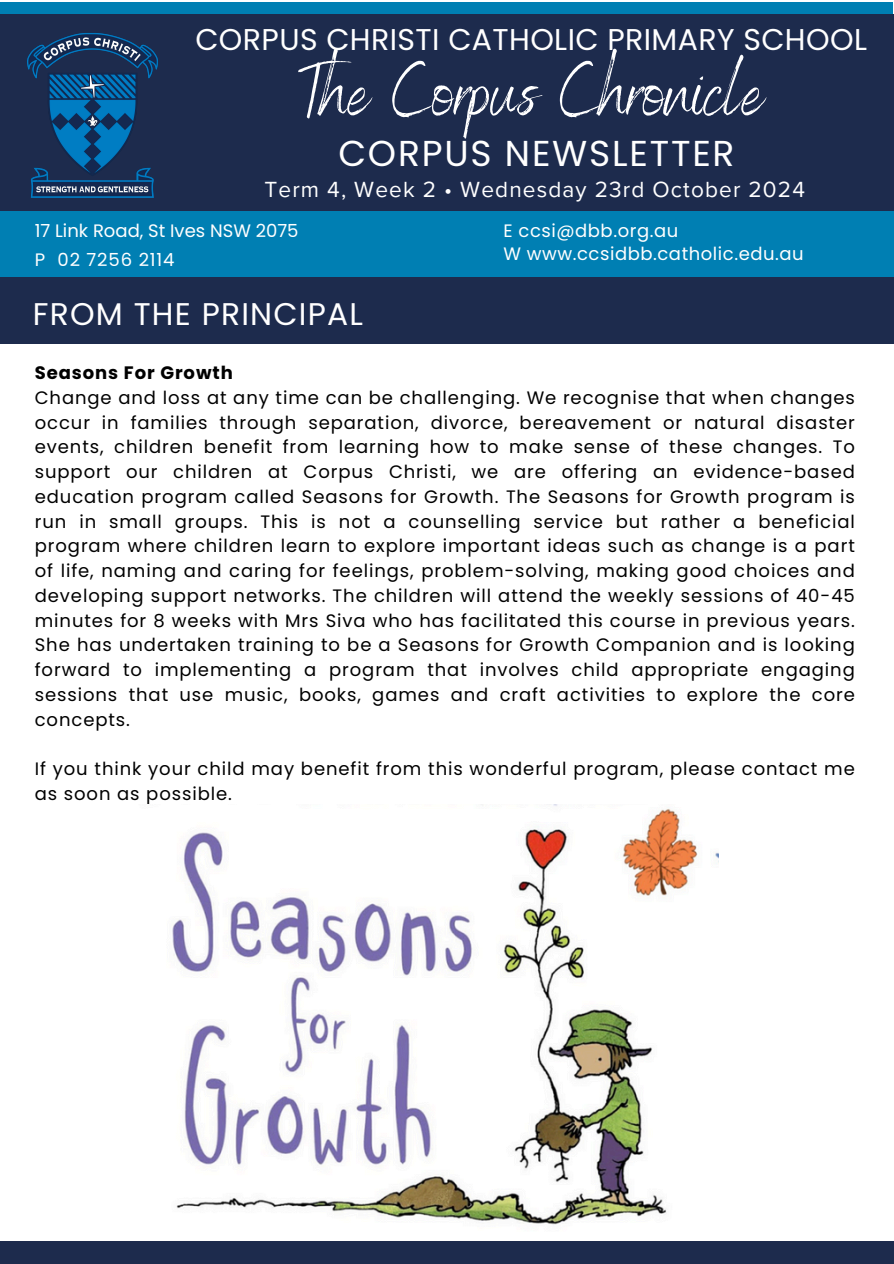
<style>
.page{position:relative;width:894px;height:1264px;background:#fff}
.page>*{position:absolute;margin:0;border:0;box-sizing:border-box;transform-origin:0 0}
.t1{font:75.15px "Benedict";color:#fff}
.t2{font:36px "Poppins";letter-spacing:.05em;color:#fff}
.t3{font:31.35px "Poppins";letter-spacing:.04em;color:#fff}
.t4{font:30px "Poppins";letter-spacing:.015em;color:#fff}
.t5{font:22.65px "Proxima Nova";letter-spacing:.05em;color:#fff}
.t6{font:18px/24.8px "Poppins";letter-spacing:.05em;color:#000;text-align:justify}
.t7{font:18px "Poppins";letter-spacing:.03em;color:#fff}
.t8{font:18px "Poppins";color:#fff}
.t9{font:700 18px "Poppins";letter-spacing:.05em;color:#000}
.t10{font:18px "Poppins";letter-spacing:.05em;color:#fff}
</style>
<div class="page">
<div style="left:0;top:14px;width:893px;height:265px;background:#1d2b4d"></div>
<div style="left:0;top:1240px;width:893px;height:23px;background:#1d2b4d"></div>
<div style="left:0;top:279px;width:893px;height:64px;background:#1d2b4d"></div>
<img style="left:27px;top:33px;width:131px;height:165px">
<div style="left:0;top:211px;width:893px;height:66px;background:#007fb3"></div>
<div style="left:0;top:2px;width:893px;height:12px;background:#007fb3"></div>
<img style="left:172px;top:804px;width:545px;height:421px">
<p class="t4" style="left:195px;top:19px;width:673px">CORPUS CHRISTI CATHOLIC PRIMARY SCHOOL</p>
<h3 class="t1" style="left:298px;top:43px;width:467px">The Corpus Chronicle</h3>
<p class="t2" style="left:338px;top:128px;width:397px">CORPUS NEWSLETTER</p>
<h4 class="t5" style="left:264px;top:176px;width:542px">Term 4, Week 2 • Wednesday 23rd October 2024</h4>
<h3 class="t8" style="left:35px;top:218px;width:265px">17 Link Road, St Ives NSW 2075</h3>
<h1 class="t7" style="left:503px;top:218px;width:176px">E ccsi@dbb.org.au</h1>
<h2 class="t7" style="left:503px;top:241px;width:302px">W www.ccsidbb.catholic.edu.au</h2>
<h5 class="t10" style="left:35px;top:247px;width:141px">P 02 7256 2114</h5>
<p class="t3" style="left:33px;top:292px;width:332px">FROM THE PRINCIPAL</p>
<p class="t9" style="left:35px;top:360px;width:199px">Seasons For Growth</p>
<p class="t6" style="left:35px;top:385px;width:821px">Change and loss at any time can be challenging. We recognise that when changes occur in families through separation, divorce, bereavement or natural disaster events, children benefit from learning how to make sense of these changes. To support our children at Corpus Christi, we are offering an evidence-based education program called Seasons for Growth. The Seasons for Growth program is run in small groups. This is not a counselling service but rather a beneficial program where children learn to explore important ideas such as change is a part of life, naming and caring for feelings, problem-solving, making good choices and developing support networks. The children will attend the weekly sessions of 40-45 minutes for 8 weeks with Mrs Siva who has facilitated this course in previous years.<br>She has undertaken training to be a Seasons for Growth Companion and is looking forward to implementing a program that involves child appropriate engaging sessions that use music, books, games and craft activities to explore the core concepts.</p>
<p class="t6" style="left:35px;top:756px;width:821px">If you think your child may benefit from this wonderful program, please contact me as soon as possible.</p>
</div>
